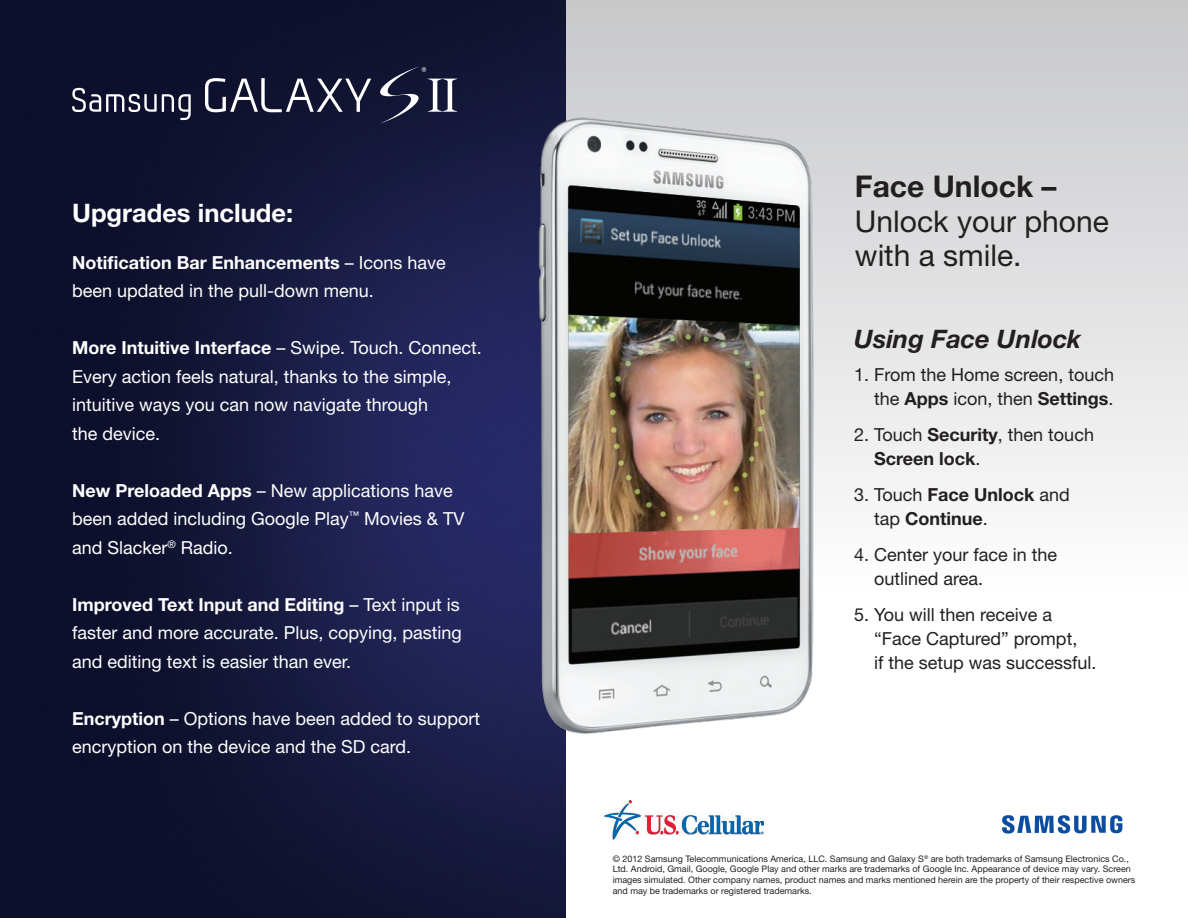
<style>
.page{position:relative;width:1188px;height:918px;background:#fff}
.page>*{position:absolute;margin:0;border:0;box-sizing:border-box;transform-origin:0 0}
.t1{font:30px/34.5px "Helvetica Neue LT Std";color:#231f20}
.t2{font:700 30px "Helvetica Neue LT Std";color:#231f20}
.t3{font:700 25.5px "Helvetica Neue LT Std";color:#fff}
.t4{font:italic 700 25.5px "Helvetica Neue LT Std";color:#231f20}
.t5{font:18px/28.5px "Helvetica Neue LT Std";color:#fff}
.t6{font:18px/24px "Helvetica Neue LT Std";color:#231f20}
.t7{font:700 18px/24px "Helvetica Neue LT Std";color:#231f20}
.t8{font:9px/10.8px "Helvetica Neue LT Std";color:#231f20}
.s1{font-weight:700}
.s2{font-weight:400}
</style>
<div class="page">
<div style="left:539px;top:0;width:649px;height:918px;background:linear-gradient(to bottom,#cdcdcf,#fff)"></div>
<img style="left:604px;top:839px;width:160px;height:2px">
<img style="left:0;top:0;width:566px;height:918px">
<svg style="left:205px;top:78px;width:166px;height:34px"></svg>
<svg style="left:72px;top:88px;width:119px;height:32px;background:#3f4158"></svg>
<svg style="left:378px;top:66px;width:79px;height:58px;background:#343652"></svg>
<svg style="left:1002px;top:815px;width:120px;height:19px"></svg>
<img style="left:521px;top:107px;width:307px;height:641px">
<svg style="left:603px;top:801px;width:161px;height:38px"></svg>
<h2 class="t3" style="left:72px;top:197px;width:222px">Upgrades include:</h2>
<p class="t5" style="left:72px;top:248px;width:375px"><span class="s1">Notification Bar Enhancements</span> – Icons have been updated in the pull-down menu.</p>
<p class="t5" style="left:72px;top:333px;width:411px"><span class="s1">More Intuitive Interface</span> – Swipe. Touch. Connect.<br>Every action feels natural, thanks to the simple, intuitive ways you can now navigate through<br>the device.</p>
<p class="t5" style="left:72px;top:476px;width:394px"><span class="s1">New Preloaded Apps</span> – New applications have been added including Google Play<sup>™</sup> Movies &amp; TV and Slacker<sup>®</sup> Radio.</p>
<p class="t5" style="left:72px;top:590px;width:391px;text-align:justify"><span class="s1">Improved Text Input and Editing</span> – Text input is faster and more accurate. Plus, copying, pasting and editing text is easier than ever.</p>
<p class="t5" style="left:72px;top:704px;width:410px"><span class="s1">Encryption</span> – Options have been added to support encryption on the device and the SD card.</p>
<h1 class="t2" style="left:855px;top:168px;width:203px">Face Unlock –</h1>
<h1 class="t1" style="left:855px;top:203px;width:255px">Unlock your phone with a smile.</h1>
<h2 class="t4" style="left:854px;top:323px;width:229px">Using Face Unlock</h2>
<p class="t6" style="left:854px;top:362px;width:261px;text-align:right">1. From the Home screen, touch the <span class="s1">Apps</span> icon, then <span class="s1">Settings</span>.</p>
<p class="t6" style="left:874px;top:422px;width:221px;text-indent:-20px">2. Touch <span class="s1">Security</span>, then touch<br><span class="s1">Screen lock</span>.</p>
<p class="t7" style="left:874px;top:482px;width:197px;text-indent:-20px"><span class="s2">3. Touch</span> Face Unlock <span class="s2">and tap</span> Continue<span class="s2">.</span></p>
<p class="t6" style="left:874px;top:542px;width:185px;text-indent:-20px">4. Center your face in the outlined area.</p>
<p class="t6" style="left:874px;top:602px;width:224px;text-indent:-20px">5. You will then receive a “Face Captured” prompt,<br>if the setup was successful.</p>
<p class="t8" style="left:613px;top:853px;width:524px">© 2012 Samsung Telecommunications America, LLC. Samsung and Galaxy S<sup>®</sup> are both trademarks of Samsung Electronics Co., Ltd. Android, Gmail, Google, Google Play and other marks are trademarks of Google Inc. Appearance of device may vary. Screen images simulated. Other company names, product names and marks mentioned herein are the property of their respective owners and may be trademarks or registered trademarks.</p>
</div>
